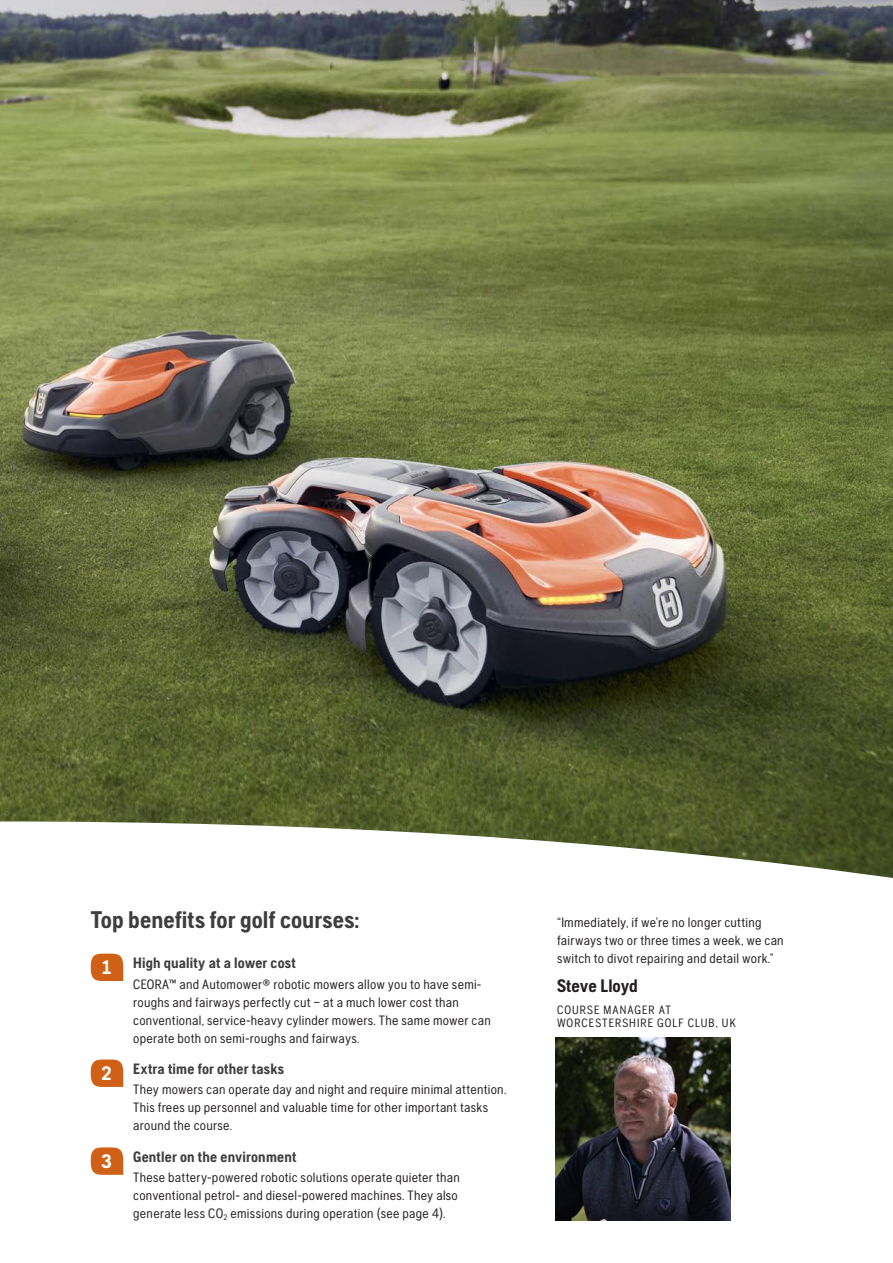
<style>
.page{position:relative;width:893px;height:1263px;background:#fff}
.page>*{position:absolute;margin:0;border:0;box-sizing:border-box;transform-origin:0 0}
.PRO_Subheadline_16_N{font:700 24px "Husqvarna Gothic";letter-spacing:.005em;color:#3e3e3f}
.PRO_Highlights{font:700 19.5px "Husqvarna Gothic";color:#fff}
.PRO_Quotee_Name_Neg{font:700 18px "Husqvarna Gothic";letter-spacing:-.005em;color:#231f20}
.PRO_Feature_heading{font:700 15px "Husqvarna Gothic";letter-spacing:.01em;color:#3e3e3f}
.PRO_Body_9_Neg{font:13.5px/18px "Husqvarna Gothic";letter-spacing:.02em;color:#231f20}
.PRO_Quotee_Title_Neg{font:12px/13.5px "Husqvarna Gothic";letter-spacing:.08em;color:#231f20}
</style>
<div class="page">
<img style="left:0;top:0;width:893px;height:821px">
<svg style="left:0;top:821px;width:893px;height:400px"></svg>
<img style="left:556px;top:1037px;width:174px;height:183px">
<svg style="left:91px;top:954px;width:32px;height:27px"></svg>
<svg style="left:91px;top:1059px;width:32px;height:28px"></svg>
<svg style="left:91px;top:1147px;width:32px;height:28px"></svg>
<p class="PRO_Subheadline_16_N" style="left:91px;top:906px;width:270px">Top benefits for golf courses:</p>
<p class="PRO_Highlights" style="left:101px;top:955px;width:12px">1</p>
<p class="PRO_Feature_heading" style="left:133px;top:954px;width:164px">High quality at a lower cost</p>
<p class="PRO_Body_9_Neg" style="left:133px;top:975px;width:359px">CEORA™ and Automower® robotic mowers allow you to have semi&shy;roughs and fairways perfectly cut – at a much lower cost than conventional, service-heavy cylinder mowers. The same mower can operate both on semi-roughs and fairways.</p>
<p class="PRO_Highlights" style="left:101px;top:1061px;width:12px">2</p>
<p class="PRO_Feature_heading" style="left:133px;top:1060px;width:152px">Extra time for other tasks</p>
<p class="PRO_Body_9_Neg" style="left:133px;top:1081px;width:375px">They mowers can operate day and night and require minimal attention.<br>This frees up personnel and valuable time for other important tasks around the course.</p>
<p class="PRO_Highlights" style="left:101px;top:1149px;width:12px">3</p>
<p class="PRO_Feature_heading" style="left:133px;top:1148px;width:165px">Gentler on the environment</p>
<p class="PRO_Body_9_Neg" style="left:133px;top:1168px;width:328px">These battery-powered robotic solutions operate quieter than conventional petrol- and diesel-powered machines. They also generate less CO<sub>2</sub> emissions during operation (see page 4).</p>
<p class="PRO_Body_9_Neg" style="left:557px;top:913px;width:228px">“Immediately, if we’re no longer cutting fairways two or three times a week, we can switch to divot repairing and detail work.”</p>
<p class="PRO_Quotee_Name_Neg" style="left:557px;top:975px;width:82px">Steve Lloyd</p>
<p class="PRO_Quotee_Title_Neg" style="left:557px;top:1003px;width:180px">COURSE MANAGER AT<br>WORCESTERSHIRE GOLF CLUB, UK</p>
</div>
